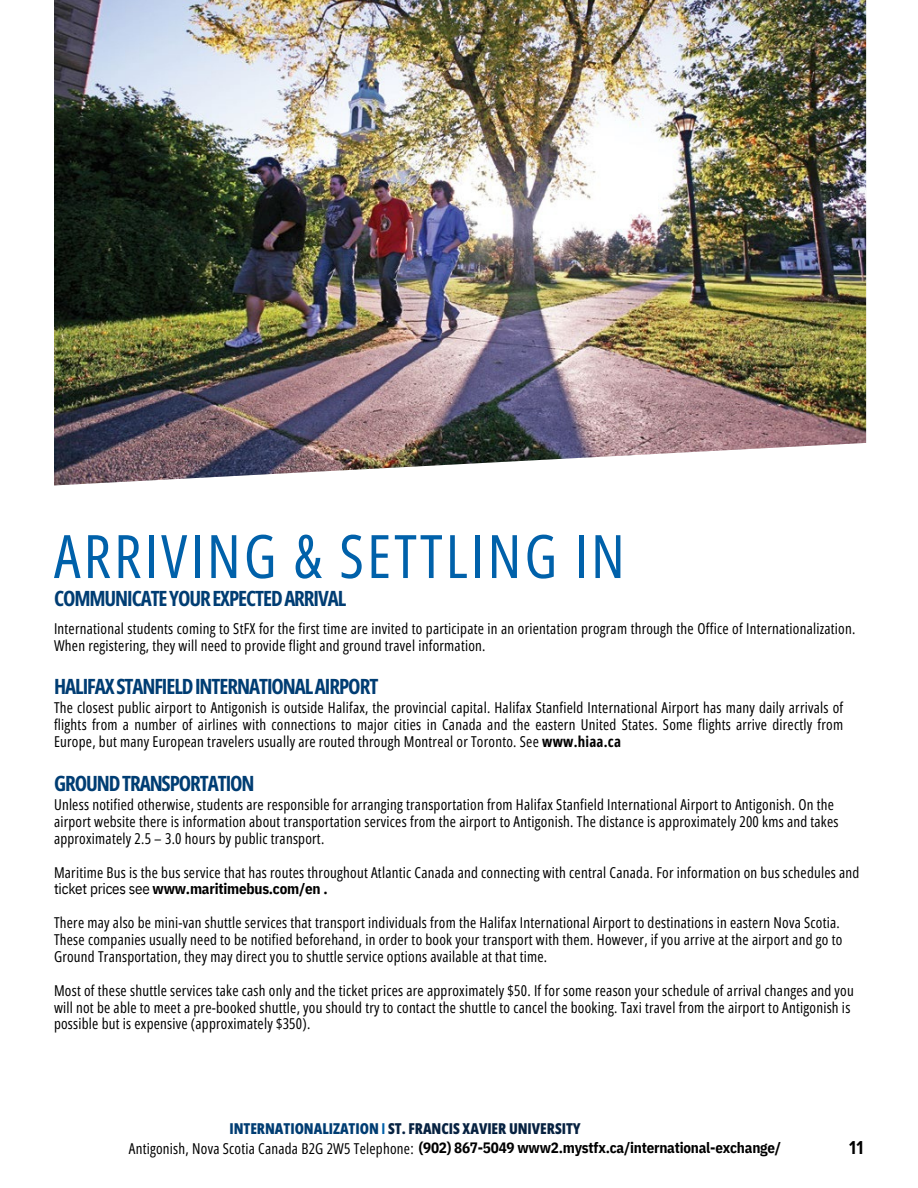
<style>
.page{position:relative;width:918px;height:1188px;background:#fff}
.page>*{position:absolute;margin:0;border:0;box-sizing:border-box;transform-origin:0 0}
.t1{font:60px "Open Sans Condensed";letter-spacing:.055em;color:#0061aa}
.t2{font:700 21px "Open Sans Condensed";letter-spacing:-.05em;color:#003d73}
.t3{font:700 18px "Open Sans Condensed";color:#000}
.t4{font:15px/16.8px "Open Sans Condensed";letter-spacing:.015em;color:#000}
.t5{font:700 15px "IBM Plex Sans Cond";letter-spacing:-.015em;color:#000}
.t6{font:800 15px "Open Sans Condensed";color:#072241}
.s1{font-weight:700}
.s2{font-weight:400}
.s3{color:#003d73}
.s4{font-weight:700;color:#0061aa}
.s5{font-family:"Open Sans Condensed";font-weight:400}
</style>
<div class="page">
<img style="left:54px;top:0;width:812px;height:485px">
<p class="t1" style="left:54px;top:514px;width:572px">ARRIVING &amp; SETTLING IN</p>
<p class="t2" style="left:54px;top:584px;width:294px">COMMUNICATEYOUREXPECTEDARRIVAL</p>
<p class="t4" style="left:54px;top:619px;width:803px">International students coming to StFX for the first time are invited to participate in an orientation program through the Office of Internationalization.<br>When registering, they will need to provide flight and ground travel information.</p>
<p class="t2" style="left:54px;top:672px;width:326px">HALIFAXSTANFIELDINTERNATIONALAIRPORT</p>
<p class="t4" style="left:54px;top:699px;width:791px;text-align:justify">The closest public airport to Antigonish is outside Halifax, the provincial capital. Halifax Stanfield International Airport has many daily arrivals of flights from a number of airlines with connections to major cities in Canada and the eastern United States. Some flights arrive directly from Europe, but many European travelers usually are routed through Montreal or Toronto. See <span class="s1">www.hiaa.ca</span></p>
<p class="t2" style="left:54px;top:769px;width:202px">GROUNDTRANSPORTATION</p>
<p class="t4" style="left:54px;top:796px;width:786px">Unless notified otherwise, students are responsible for arranging transportation from Halifax Stanfield International Airport to Antigonish. On the airport website there is information about transportation services from the airport to Antigonish. The distance is approximately 200 kms and takes approximately 2.5 – 3.0 hours by public transport.</p>
<p class="t4" style="left:54px;top:863px;width:807px">Maritime Bus is the bus service that has routes throughout Atlantic Canada and connecting with central Canada. For information on bus schedules and</p>
<p class="t5" style="left:54px;top:879px;width:275px"><span class="s2">ticket prices see</span> www.maritimebus.com/en .</p>
<p class="t4" style="left:54px;top:914px;width:790px">There may also be mini-van shuttle services that transport individuals from the Halifax International Airport to destinations in eastern Nova Scotia.<br>These companies usually need to be notified beforehand, in order to book your transport with them. However, if you arrive at the airport and go to<br>Ground Transportation, they may direct you to shuttle service options available at that time.</p>
<p class="t4" style="left:54px;top:981px;width:801px">Most of these shuttle services take cash only and the ticket prices are approximately $50. If for some reason your schedule of arrival changes and you</p>
<p class="t4" style="left:54px;top:998px;width:798px">will not be able to meet a pre-booked shuttle, you should try to contact the shuttle to cancel the booking. Taxi travel from the airport to Antigonish is possible but is expensive (approximately $350).</p>
<p class="t6" style="left:229px;top:1118px;width:353px"><span class="s3">INTERNATIONALIZATION</span> <span class="s4">I</span> ST. FRANCIS XAVIER UNIVERSITY</p>
<p class="t5" style="left:129px;top:1138px;width:654px"><span class="s5">Antigonish, Nova Scotia Canada B2G 2W5 Telephone:</span> (902) 867-5049 www2.mystfx.ca/international-exchange/</p>
<p class="t3" style="left:849px;top:1135px;width:17px">11</p>
</div>
